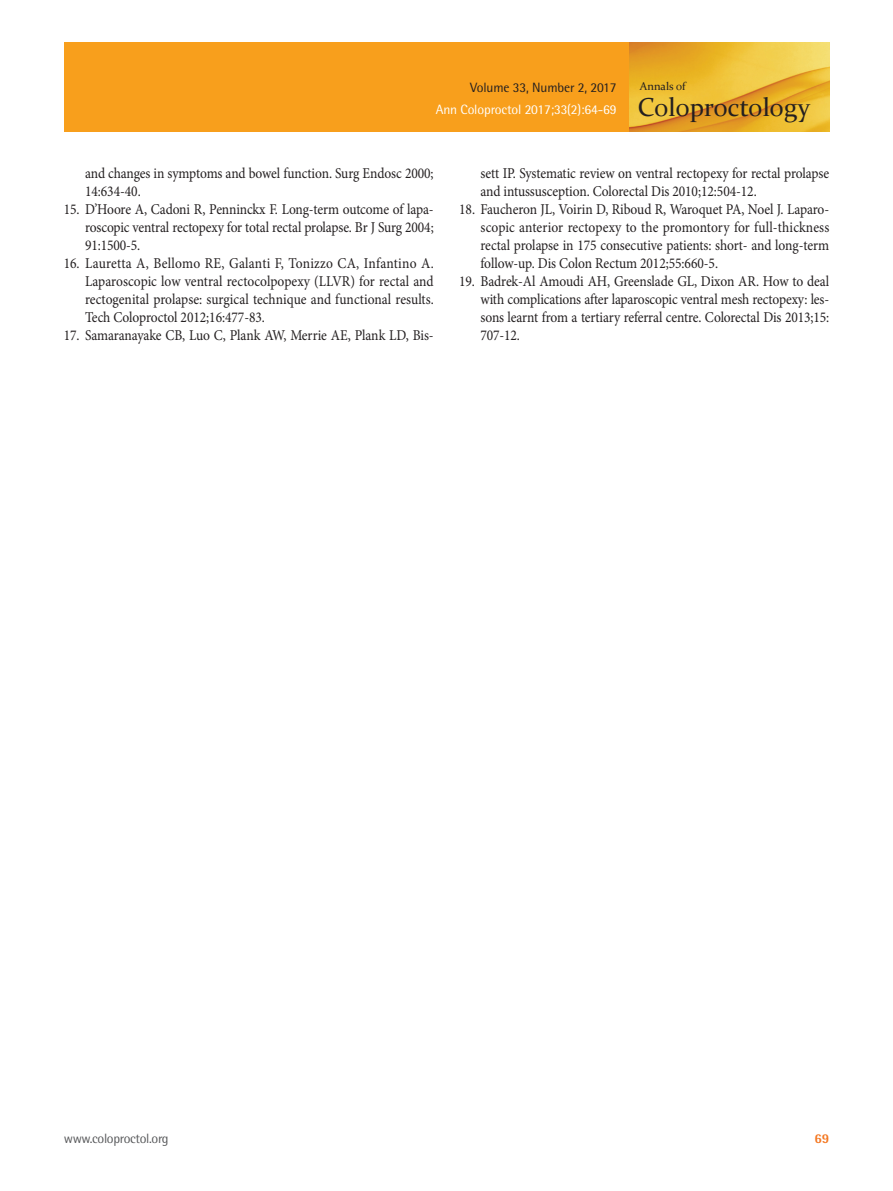
<style>
.page{position:relative;width:893px;height:1191px;background:#fff}
.page>*{position:absolute;margin:0;border:0;box-sizing:border-box;transform-origin:0 0}
.t1{font:25.95px "Constantia";color:#231f20}
.t2{font:15px/18px "Minion Pro";letter-spacing:-.005em;color:#231f20;text-align:justify;scale:.9 1}
.t3{font:13.5px "Rotis Semi Sans Std";letter-spacing:-.01em;color:#fff}
.t4{font:13.5px "Rotis Semi Sans Std";letter-spacing:-.01em;color:#231f20}
.t5{font:13.5px "Rotis Semi Sans Std";letter-spacing:-.025em;color:#57585a}
.t6{font:800 13.5px "Rotis Semi Sans Std";color:#f47721}
.t7{font:11.25px "Constantia";color:#231f20}
</style>
<div class="page">
<div style="left:64px;top:43px;width:565px;height:89px;background:#f89f1c"></div>
<img style="left:629px;top:43px;width:200px;height:89px">
<p class="t4" style="left:470px;top:80px;width:148px">Volume 33, Number 2, 2017</p>
<p class="t3" style="left:436px;top:102px;width:182px">Ann Coloproctol 2017;33(2):64-69</p>
<p class="t7" style="left:640px;top:79px;width:47px">Annals of</p>
<h1 class="t1" style="left:638px;top:90px;width:174px">Coloproctology</h1>
<p class="t2" style="left:85px;top:164px;width:389px">and changes in symptoms and bowel function. Surg Endosc 2000;<br>14:634-40.</p>
<p class="t2" style="left:85px;top:200px;width:389px;text-indent:-21px">15. D’Hoore A, Cadoni R, Penninckx F. Long-term outcome of lapa&shy;roscopic ventral rectopexy for total rectal prolapse. Br J Surg 2004; 91:1500-5.</p>
<p class="t2" style="left:85px;top:254px;width:389px;text-indent:-21px">16. Lauretta A, Bellomo RE, Galanti F, Tonizzo CA, Infantino A.<br>Laparoscopic low ventral rectocolpopexy (LLVR) for rectal and rectogenital prolapse: surgical technique and functional results.<br>Tech Coloproctol 2012;16:477-83.</p>
<p class="t2" style="left:64px;top:326px;width:413px">17. Samaranayake CB, Luo C, Plank AW, Merrie AE, Plank LD, Bis-</p>
<p class="t2" style="left:480px;top:164px;width:389px">sett IP. Systematic review on ventral rectopexy for rectal prolapse and intussusception. Colorectal Dis 2010;12:504-12.</p>
<p class="t2" style="left:480px;top:200px;width:389px;text-indent:-21px">18. Faucheron JL, Voirin D, Riboud R, Waroquet PA, Noel J. Laparo&shy;scopic anterior rectopexy to the promontory for full-thickness rectal prolapse in 175 consecutive patients: short- and long-term follow-up. Dis Colon Rectum 2012;55:660-5.</p>
<p class="t2" style="left:480px;top:272px;width:389px;text-indent:-21px">19. Badrek-Al Amoudi AH, Greenslade GL, Dixon AR. How to deal with complications after laparoscopic ventral mesh rectopexy: les&shy;sons learnt from a tertiary referral centre. Colorectal Dis 2013;15:<br>707-12.</p>
<p class="t5" style="left:64px;top:1130px;width:106px">www.coloproctol.org</p>
<p class="t6" style="left:814px;top:1129px;width:16px">69</p>
</div>
